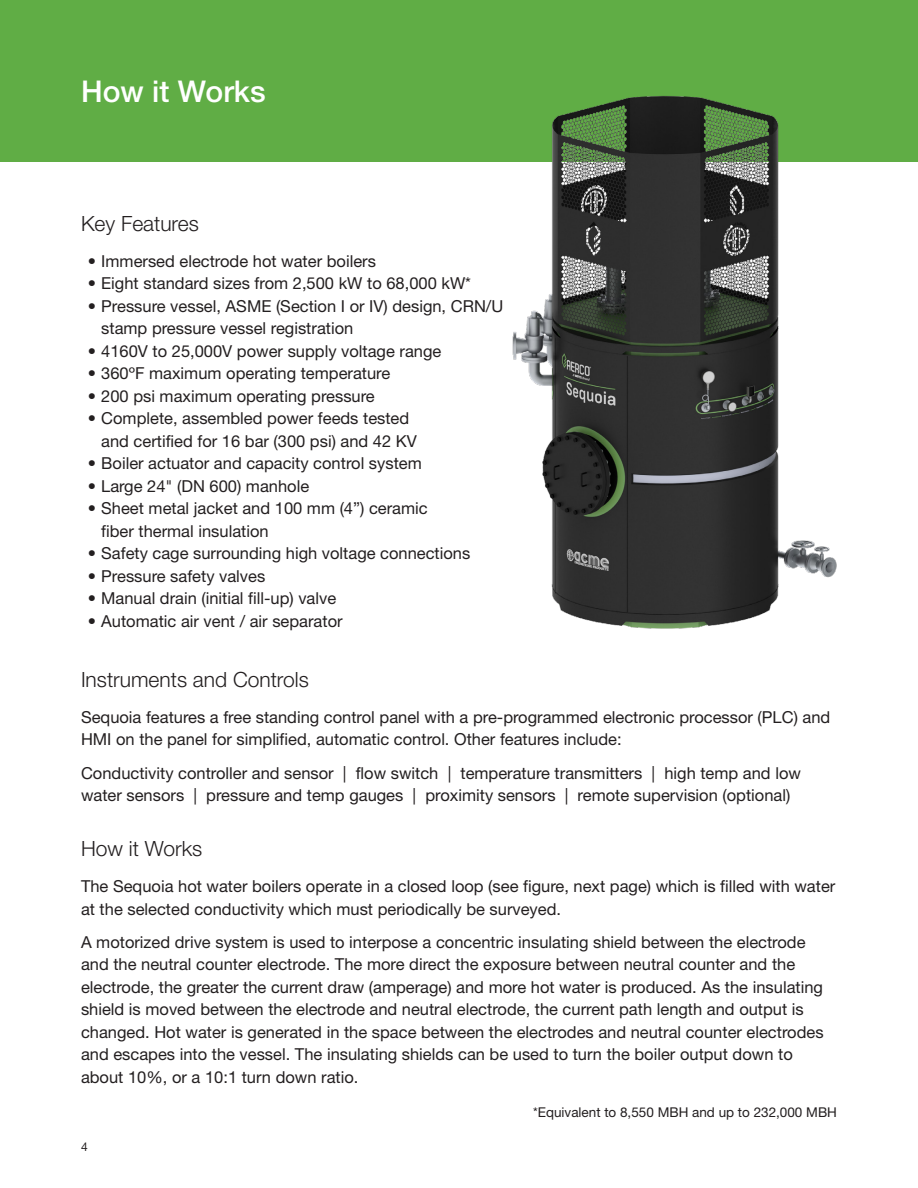
<style>
.page{position:relative;width:918px;height:1188px;background:#fff}
.page>*{position:absolute;margin:0;border:0;box-sizing:border-box;transform-origin:0 0}
.bodycopy{font:500 30px "Helvetica Neue LT Std";color:#fff}
.t1{font:300 21px "Helvetica Neue LT Std";color:#231f20}
.bodycopy-2{font:16.5px/22.5px "Helvetica Neue LT Std";color:#231f20}
.bodycopy-3{font:13.5px "Helvetica Neue LT Std";color:#231f20}
.bodycopy-4{font:12px "Helvetica Neue LT Std";color:#231f20}
</style>
<div class="page">
<div style="left:0;top:0;width:918px;height:162px;background:#60ad45"></div>
<img style="left:512px;top:95px;width:325px;height:534px">
<p class="bodycopy" style="left:81px;top:74px;width:186px">How it Works</p>
<p class="t1" style="left:81px;top:211px;width:119px">Key Features</p>
<p class="bodycopy-2" style="left:88px;top:250px;width:290px">• Immersed electrode hot water boilers</p>
<p class="bodycopy-2" style="left:88px;top:272px;width:385px">• Eight standard sizes from 2,500 kW to 68,000 kW*</p>
<p class="bodycopy-2" style="left:101px;top:295px;width:404px;text-indent:-14px">• Pressure vessel, ASME (Section I or IV) design, CRN/U stamp pressure vessel registration</p>
<p class="bodycopy-2" style="left:88px;top:340px;width:355px">• 4160V to 25,000V power supply voltage range</p>
<p class="bodycopy-2" style="left:88px;top:362px;width:304px">• 360ºF maximum operating temperature</p>
<p class="bodycopy-2" style="left:88px;top:385px;width:289px">• 200 psi maximum operating pressure</p>
<p class="bodycopy-2" style="left:101px;top:407px;width:317px;text-indent:-14px">• Complete, assembled power feeds tested and certified for 16 bar (300 psi) and 42 KV</p>
<p class="bodycopy-2" style="left:88px;top:452px;width:336px">• Boiler actuator and capacity control system</p>
<p class="bodycopy-2" style="left:88px;top:475px;width:223px">• Large 24" (DN 600) manhole</p>
<p class="bodycopy-2" style="left:101px;top:497px;width:328px;text-indent:-14px">• Sheet metal jacket and 100 mm (4”) ceramic fiber thermal insulation</p>
<p class="bodycopy-2" style="left:88px;top:542px;width:384px">• Safety cage surrounding high voltage connections</p>
<p class="bodycopy-2" style="left:88px;top:565px;width:179px">• Pressure safety valves</p>
<p class="bodycopy-2" style="left:88px;top:587px;width:250px">• Manual drain (initial fill-up) valve</p>
<p class="bodycopy-2" style="left:88px;top:610px;width:256px">• Automatic air vent / air separator</p>
<p class="t1" style="left:81px;top:667px;width:229px">Instruments and Controls</p>
<p class="bodycopy-2" style="left:81px;top:706px;width:751px">Sequoia features a free standing control panel with a pre-programmed electronic processor (PLC) and<br>HMI on the panel for simplified, automatic control. Other features include:</p>
<p class="bodycopy-2" style="left:81px;top:761px;width:722px">Conductivity controller and sensor | flow switch | temperature transmitters | high temp and low water sensors | pressure and temp gauges | proximity sensors | remote supervision (optional)</p>
<p class="t1" style="left:81px;top:836px;width:123px">How it Works</p>
<p class="bodycopy-2" style="left:81px;top:875px;width:756px">The Sequoia hot water boilers operate in a closed loop (see figure, next page) which is filled with water at the selected conductivity which must periodically be surveyed.</p>
<p class="bodycopy-2" style="left:81px;top:931px;width:744px">A motorized drive system is used to interpose a concentric insulating shield between the electrode and the neutral counter electrode. The more direct the exposure between neutral counter and the electrode, the greater the current draw (amperage) and more hot water is produced. As the insulating shield is moved between the electrode and neutral electrode, the current path length and output is changed. Hot water is generated in the space between the electrodes and neutral counter electrodes and escapes into the vessel. The insulating shields can be used to turn the boiler output down to about 10%, or a 10:1 turn down ratio.</p>
<p class="bodycopy-3" style="left:533px;top:1104px;width:305px">*Equivalent to 8,550 MBH and up to 232,000 MBH</p>
<p class="bodycopy-4" style="left:81px;top:1140px;width:8px">4</p>
</div>
